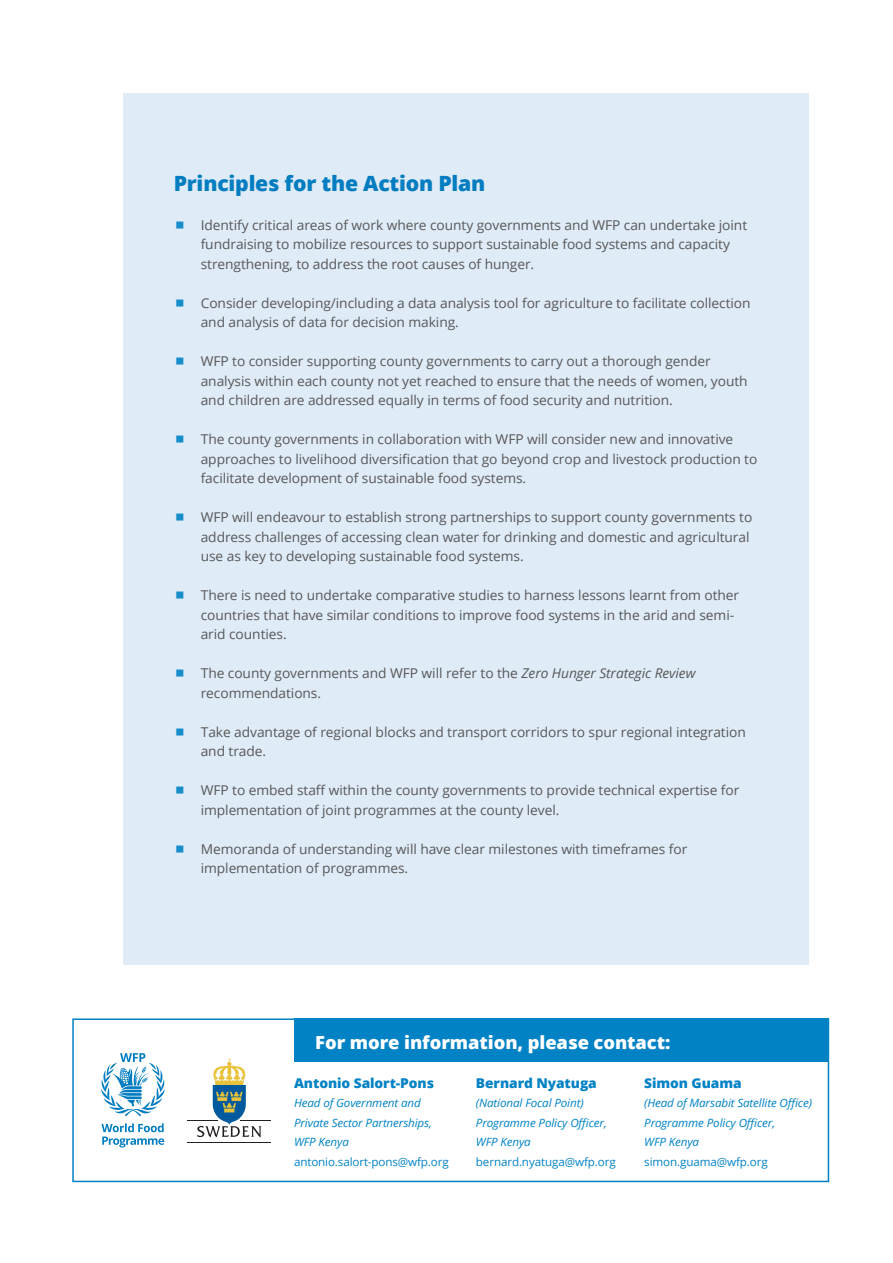
<style>
.page{position:relative;width:893px;height:1263px;background:#fff}
.page>*{position:absolute;margin:0;border:0;box-sizing:border-box;transform-origin:0 0}
.t1{font:800 21px "Open Sans";letter-spacing:-.01em;color:#007cc0}
.BOOTY{font:800 18px "Open Sans";letter-spacing:-.005em;color:#fff}
.t2{font:13.5px/19.5px "Open Sans";letter-spacing:-.005em;color:#57585a}
.BOOTY-2{font:800 13.5px "Open Sans";letter-spacing:-.005em;color:#0082c5}
.BOOTY-3{font:italic 11.4px/19.5px "Open Sans";letter-spacing:-.01em;color:#0082c5}
.BOOTY-4{font:11.4px "Open Sans";letter-spacing:-.01em;color:#0082c5}
.s1{font-style:italic}
</style>
<div class="page">
<svg style="left:101px;top:1053px;width:64px;height:94px"></svg>
<div style="left:294px;top:1018px;width:534px;height:44px;background:#0082c5"></div>
<div style="left:72px;top:1018px;width:757px;height:164px;border:2px solid #0082c5"></div>
<hr style="left:188px;top:1120px;width:30px;height:1px;background:#231f20">
<hr style="left:240px;top:1120px;width:31px;height:1px;background:#231f20">
<hr style="left:188px;top:1142px;width:83px;height:1px;background:#231f20">
<svg style="left:197px;top:1058px;width:64px;height:79px"></svg>
<div style="left:123px;top:94px;width:685px;height:871px;background:#dfebf6"></div>
<h2 class="t1" style="left:174px;top:167px;width:313px">Principles for the Action Plan</h2>
<p class="t2" style="left:201px;top:215px;width:548px">Identify critical areas of work where county governments and WFP can undertake joint fundraising to mobilize resources to support sustainable food systems and capacity strengthening, to address the root causes of hunger.</p>
<p class="t2" style="left:201px;top:293px;width:551px">Consider developing/including a data analysis tool for agriculture to facilitate collection and analysis of data for decision making.</p>
<p class="t2" style="left:201px;top:351px;width:548px">WFP to consider supporting county governments to carry out a thorough gender analysis within each county not yet reached to ensure that the needs of women, youth and children are addressed equally in terms of food security and nutrition.</p>
<p class="t2" style="left:201px;top:429px;width:558px">The county governments in collaboration with WFP will consider new and innovative approaches to livelihood diversification that go beyond crop and livestock production to facilitate development of sustainable food systems.</p>
<p class="t2" style="left:201px;top:507px;width:553px">WFP will endeavour to establish strong partnerships to support county governments to address challenges of accessing clean water for drinking and domestic and agricultural use as key to developing sustainable food systems.</p>
<p class="t2" style="left:201px;top:585px;width:540px">There is need to undertake comparative studies to harness lessons learnt from other countries that have similar conditions to improve food systems in the arid and semi&shy;arid counties.</p>
<p class="t2" style="left:201px;top:663px;width:496px">The county governments and WFP will refer to the <span class="s1">Zero Hunger Strategic Review </span>recommendations.</p>
<p class="t2" style="left:201px;top:722px;width:547px">Take advantage of regional blocks and transport corridors to spur regional integration and trade.</p>
<p class="t2" style="left:201px;top:780px;width:540px">WFP to embed staff within the county governments to provide technical expertise for implementation of joint programmes at the county level.</p>
<p class="t2" style="left:201px;top:839px;width:488px">Memoranda of understanding will have clear milestones with timeframes for implementation of programmes.</p>
<p class="BOOTY" style="left:315px;top:1028px;width:357px">For more information, please contact:</p>
<p class="BOOTY-2" style="left:294px;top:1072px;width:142px">Antonio Salort-Pons</p>
<p class="BOOTY-3" style="left:294px;top:1093px;width:139px">Head of Government and<br>Private Sector Partnerships,</p>
<p class="BOOTY-3" style="left:294px;top:1132px;width:56px">WFP Kenya</p>
<p class="BOOTY-4" style="left:294px;top:1154px;width:156px">antonio.salort-pons@wfp.org</p>
<p class="BOOTY-2" style="left:476px;top:1072px;width:122px">Bernard Nyatuga</p>
<p class="BOOTY-3" style="left:476px;top:1093px;width:109px">(National Focal Point)</p>
<p class="BOOTY-3" style="left:476px;top:1112px;width:132px">Programme Policy Officer,</p>
<p class="BOOTY-3" style="left:476px;top:1132px;width:56px">WFP Kenya</p>
<p class="BOOTY-4" style="left:476px;top:1154px;width:141px">bernard.nyatuga@wfp.org</p>
<p class="BOOTY-2" style="left:644px;top:1072px;width:99px">Simon Guama</p>
<p class="BOOTY-3" style="left:644px;top:1093px;width:169px">(Head of Marsabit Satellite Office)</p>
<p class="BOOTY-3" style="left:644px;top:1112px;width:132px">Programme Policy Officer,</p>
<p class="BOOTY-3" style="left:644px;top:1132px;width:56px">WFP Kenya</p>
<p class="BOOTY-4" style="left:644px;top:1154px;width:125px">simon.guama@wfp.org</p>
</div>
